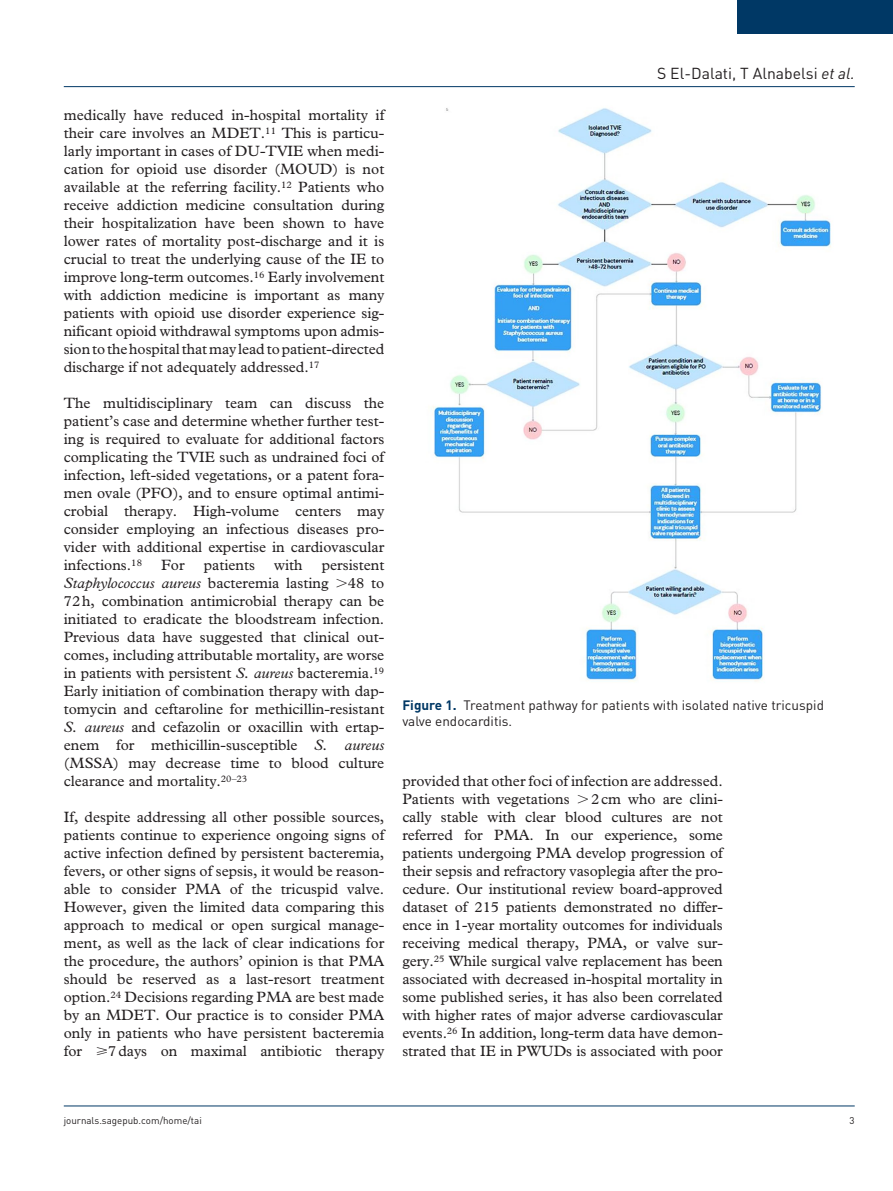
<style>
.page{position:relative;width:893px;height:1191px;background:#fff}
.page>*{position:absolute;margin:0;border:0;box-sizing:border-box;transform-origin:0 0}
.t1{font:15.75px "DIN";color:#231f20}
.t2{font:15px/18px "Plantin Std";color:#231f20;text-align:justify}
.t3{font:13.5px/15.8px "DIN";color:#231f20}
.t4{font:9.75px "DIN";color:#231f20}
.s1{font-style:italic}
.s2{font-weight:700;color:#003865}
</style>
<div class="page">
<hr style="left:64px;top:86px;width:791px;height:1px;background:#003865">
<hr style="left:64px;top:1105px;width:791px;height:1px;background:#003865">
<div style="left:738px;top:0;width:155px;height:34px;background:#003865"></div>
<img style="left:433px;top:108px;width:398px;height:574px">
<p class="t2" style="left:64px;top:106px;width:322px">medically have reduced in-hospital mortality if their care involves an MDET.<sup>11</sup> This is particu&shy;larly important in cases of DU-TVIE when medi&shy;cation for opioid use disorder (MOUD) is not available at the referring facility.<sup>12</sup> Patients who receive addiction medicine consultation during their hospitalization have been shown to have lower rates of mortality post-discharge and it is crucial to treat the underlying cause of the IE to improve long-term outcomes.<sup>16</sup> Early involvement with addiction medicine is important as many patients with opioid use disorder experience sig&shy;nificant opioid withdrawal symptoms upon admis&shy;sion to the hospital that may lead to patient-directed discharge if not adequately addressed.<sup>17</sup></p>
<p class="t2" style="left:64px;top:394px;width:322px">The multidisciplinary team can discuss the patient’s case and determine whether further test&shy;ing is required to evaluate for additional factors complicating the TVIE such as undrained foci of infection, left-sided vegetations, or a patent fora&shy;men ovale (PFO), and to ensure optimal antimi&shy;crobial therapy. High-volume centers may consider employing an infectious diseases pro&shy;vider with additional expertise in cardiovascular infections.<sup>18</sup></p>
<p class="t2" style="left:64px;top:556px;width:322px;text-indent:258px">persistent<br><span class="s1">Staphylococcus aureus</span> bacteremia lasting</p>
<p class="t2" style="left:161px;top:556px;width:25px">For</p>
<p class="t2" style="left:204px;top:556px;width:53px">patients</p>
<p class="t2" style="left:274px;top:556px;width:30px">with</p>
<p class="t2" style="left:64px;top:574px;width:322px;text-indent:284px">48 to 72h, combination antimicrobial therapy can be initiated to eradicate the bloodstream infection.<br>Previous data have suggested that clinical out&shy;comes, including attributable mortality, are worse in patients with persistent <span class="s1">S. aureus</span> bacteremia.<sup>19<br></sup>Early initiation of combination therapy with dap&shy;tomycin and ceftaroline for methicillin-resistant <span class="s1">S. aureus</span> and cefazolin or oxacillin with ertap&shy;enem for methicillin-susceptible <span class="s1">S. aureus </span>(MSSA) may decrease time to blood culture clearance and mortality.<sup>20–23</sup></p>
<p class="t2" style="left:64px;top:808px;width:322px">If, despite addressing all other possible sources, patients continue to experience ongoing signs of active infection defined by persistent bacteremia, fevers, or other signs of sepsis, it would be reason&shy;able to consider PMA of the tricuspid valve.<br>However, given the limited data comparing this approach to medical or open surgical manage&shy;ment, as well as the lack of clear indications for the procedure, the authors’ opinion is that PMA should be reserved as a last-resort treatment option.<sup>24</sup> Decisions regarding PMA are best made by an MDET. Our practice is to consider PMA only in patients who have persistent bacteremia for ⩾7days on maximal antibiotic therapy</p>
<p class="t1" style="left:657px;top:63px;width:199px">S El-Dalati, T Alnabelsi <span class="s1">et al.</span></p>
<p class="t3" style="left:402px;top:697px;width:423px"><span class="s2">Figure 1.</span> Treatment pathway for patients with isolated native tricuspid valve endocarditis.</p>
<p class="t2" style="left:402px;top:772px;width:322px">provided that other foci of infection are addressed.<br>Patients with vegetations</p>
<p class="t2" style="left:402px;top:790px;width:322px;text-indent:189px">2cm who are clini&shy;cally stable with clear blood cultures are not referred for PMA. In our experience, some patients undergoing PMA develop progression of their sepsis and refractory vasoplegia after the pro&shy;cedure. Our institutional review board-approved dataset of 215 patients demonstrated no differ&shy;ence in 1-year mortality outcomes for individuals receiving medical therapy, PMA, or valve sur&shy;gery.<sup>25</sup> While surgical valve replacement has been associated with decreased in-hospital mortality in some published series, it has also been correlated with higher rates of major adverse cardiovascular events.<sup>26</sup> In addition, long-term data have demon&shy;strated that IE in PWUDs is associated with poor</p>
<p class="t4" style="left:64px;top:1114px;width:140px">journals.sagepub.com/home/tai</p>
<p class="t4" style="left:850px;top:1114px;width:7px">3</p>
</div>
